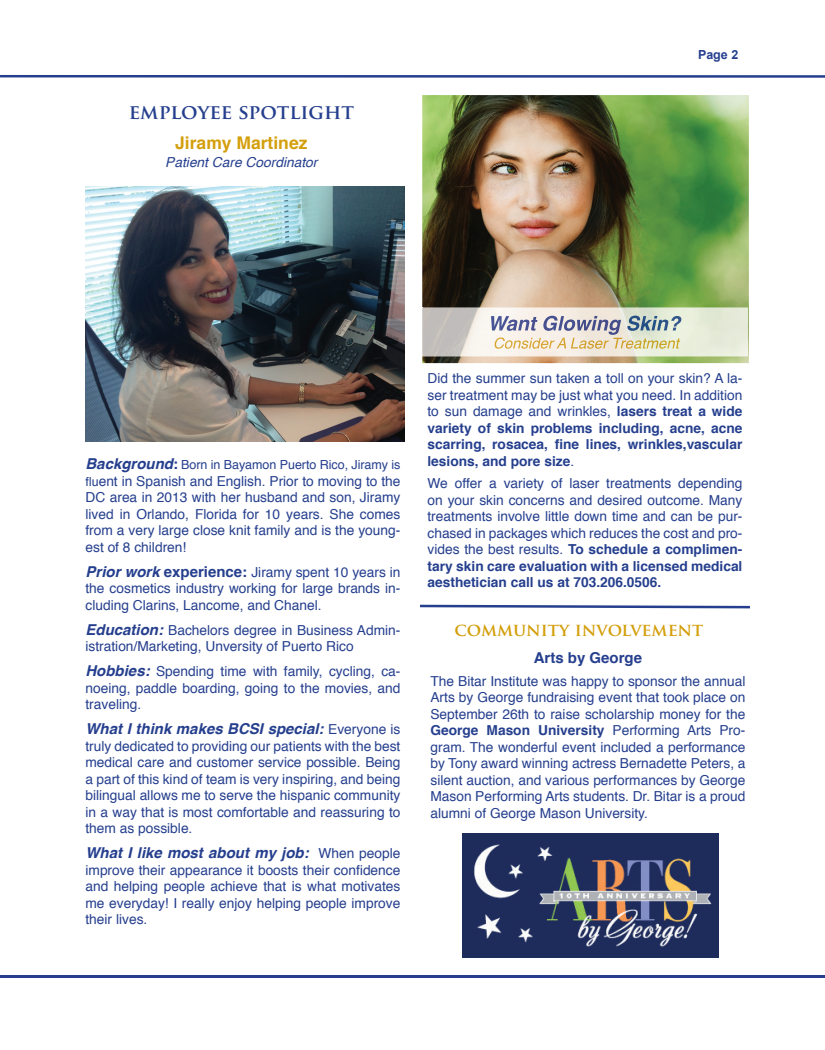
<style>
.page{position:relative;width:825px;height:1050px;background:#fff}
.page>*{position:absolute;margin:0;border:0;box-sizing:border-box;transform-origin:0 0}
.t1{font:700 20px "Trajan Pro";color:#253f8e}
.t2{font:700 17.5px "Trajan Pro";color:#d49f0c}
.t3{font:700 17.5px "Helvetica";color:#d49f0c}
.t4{font:italic 700 15px "Helvetica";color:#253f8e}
.t5{font:700 15px "Helvetica";color:#253f8e}
.t6{font:13.75px/16.5px "Helvetica";color:#253f8e;text-align:justify}
.t7{font:700 13.75px/16.5px "Helvetica";color:#253f8e;text-align:justify}
.t8{font:italic 13.75px "Helvetica";color:#253f8e}
.t9{font:12.5px "Helvetica";color:#253f8e}
.t10{font:700 12.5px "Arial";color:#253f8e}
.s1{font-weight:700;font-style:italic;font-size:15px}
.s2{font-weight:700;font-size:15px}
.s3{font-size:12.5px}
.s4{font-weight:400;font-style:normal;font-size:13.75px}
.s5{font-weight:400}
.s6{font-weight:700}
</style>
<div class="page">
<hr style="left:0;top:75px;width:825px;height:3px;background:#253f8e">
<hr style="left:0;top:976px;width:825px;height:2px;background:#253f8e">
<img style="left:86px;top:186px;width:318px;height:256px">
<img style="left:422px;top:95px;width:327px;height:268px">
<img style="left:422px;top:308px;width:326px;height:48px">
<img style="left:621px;top:316px;width:60px;height:19px">
<img style="left:491px;top:316px;width:130px;height:19px">
<img style="left:582px;top:337px;width:98px;height:12px">
<img style="left:494px;top:337px;width:88px;height:12px">
<img style="left:463px;top:834px;width:255px;height:123px">
<svg style="left:420px;top:605px;width:330px;height:3px"></svg>
<h1 class="t1" style="left:129px;top:104px;width:227px">EMPLOYEE SPOTLIGHT</h1>
<p class="t3" style="left:175px;top:136px;width:134px">Jiramy Martinez</p>
<p class="t8" style="left:165px;top:157px;width:154px">Patient Care Coordinator</p>
<p class="t10" style="left:698px;top:50px;width:42px">Page 2</p>
<p class="t9" style="left:86px;top:460px;width:316px"><span class="s1">Background</span><span class="s2">:</span> Born in Bayamon Puerto Rico, Jiramy is</p>
<p class="t6" style="left:85px;top:474px;width:316px"><span class="s3">flu</span>ent in Spanish and English. Prior to moving to the DC area in 2013 with her husband and son, Jiramy lived in Orlando, Florida for 10 years. She comes from a very large close knit family and is the young&shy;est of 8 children!</p>
<p class="t6" style="left:85px;top:565px;width:316px"><span class="s1">Prior work</span> <span class="s2">experience:</span> Jiramy spent 10 years in the cosmetics industry working for large brands in&shy;cluding Clarins, Lancome, and Chanel.</p>
<p class="t6" style="left:85px;top:623px;width:316px"><span class="s1">Education:</span> Bachelors degree in Business Admin&shy;istration/Marketing, Unversity of Puerto Rico</p>
<p class="t6" style="left:85px;top:664px;width:316px"><span class="s1">Hobbies:</span> Spending time with family, cycling, ca&shy;noeing, paddle boarding, going to the movies, and traveling.</p>
<p class="t4" style="left:86px;top:717px;width:316px">What I think makes BCSI special: <span class="s4">Everyone is</span></p>
<p class="t6" style="left:85px;top:739px;width:316px">truly dedicated to providing our patients with the best medical care and customer service possible. Being a part of this kind of team is very inspiring, and being bilingual allows me to serve the hispanic community in a way that is most comfortable and reassuring to them as possible.</p>
<p class="t4" style="left:85px;top:841px;width:316px">What I like most about my job: <span class="s4">When people</span></p>
<p class="t6" style="left:85px;top:862px;width:316px">improve their appearance it boosts their confidence and helping people achieve that is what motivates me everyday! I really enjoy helping people improve their lives.</p>
<p class="t7" style="left:428px;top:371px;width:317px"><span class="s5">Did the summer sun taken a toll on your skin? A la&shy;ser treatment may be just what you need. In addition to sun damage and wrinkles,</span> lasers treat a wide variety of skin problems including, acne, acne scarring, rosacea, fine lines, wrinkles,vascular lesions, and pore size<span class="s5">.</span></p>
<p class="t6" style="left:428px;top:477px;width:317px">We offer a variety of laser treatments depending on your skin concerns and desired outcome. Many treatments involve little down time and can be pur&shy;chased in packages which reduces the cost and pro&shy;vides the best results. <span class="s6">To schedule a complimen&shy;tary skin care evaluation with a licensed medical aesthetician call us at 703.206.0506.</span></p>
<p class="t2" style="left:454px;top:623px;width:250px">COMMUNITY INVOLVEMENT</p>
<p class="t5" style="left:534px;top:652px;width:110px">Arts by George</p>
<p class="t6" style="left:430px;top:674px;width:316px">The Bitar Institute was happy to sponsor the annual Arts by George fundraising event that took place on September 26th to raise scholarship money for the <span class="s6">George Mason University</span> Performing Arts Pro&shy;gram. The wonderful event included a performance by Tony award winning actress Bernadette Peters, a silent auction, and various performances by George Mason Performing Arts students. Dr. Bitar is a proud alumni of George Mason University.</p>
</div>
